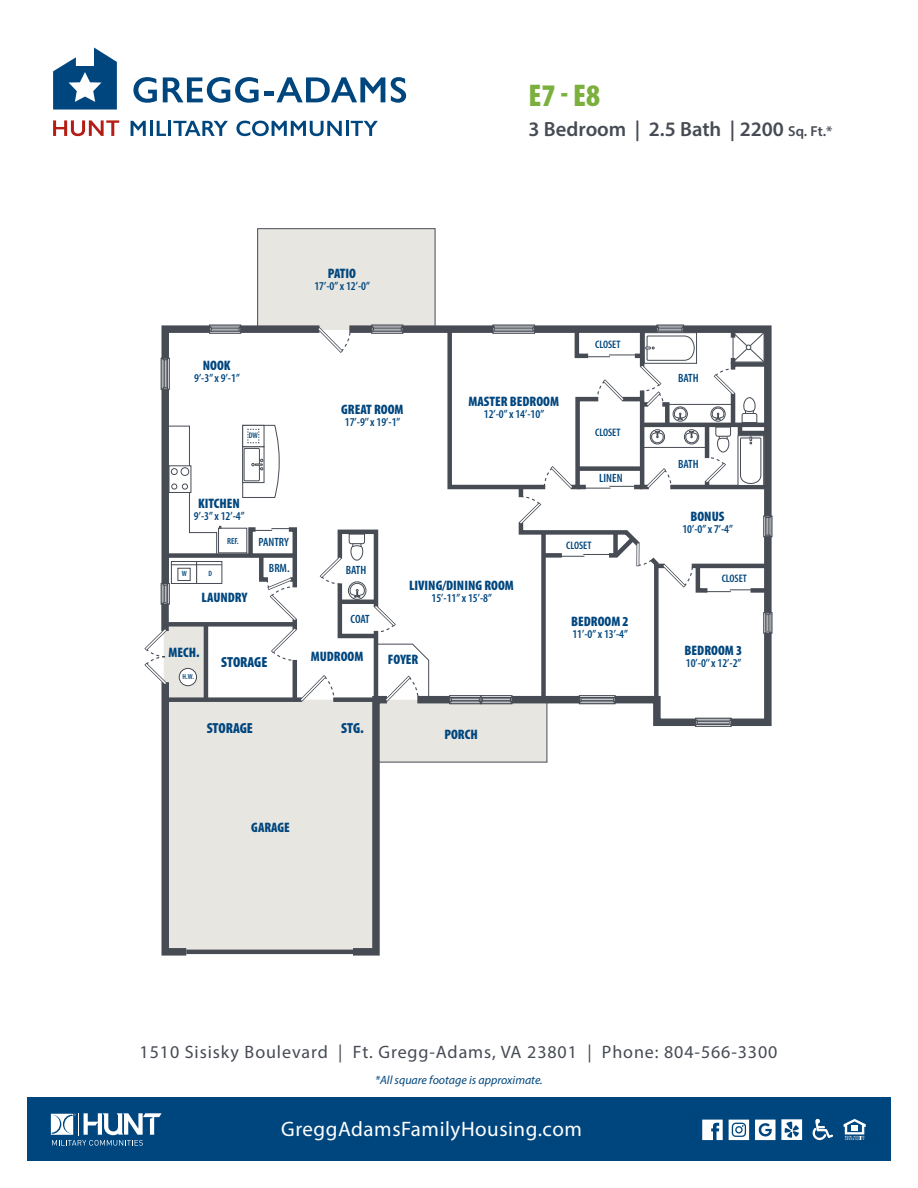
<style>
.page{position:relative;width:918px;height:1188px;background:#fff}
.page>*{position:absolute;margin:0;border:0;box-sizing:border-box;transform-origin:0 0}
.t1{font:900 condensed 31.5px "Myriad Pro";color:#7bb03f}
.t2{font:21px "Myriad Pro";letter-spacing:.025em;color:#fff}
.t3{font:600 20.55px "Myriad Pro";color:#464b54}
.t4{font:18px "Myriad Pro";letter-spacing:.05em;color:#464b54}
.t5{font:900 condensed 14.7px "Myriad Pro";color:#00467e}
.t6{font:900 condensed 13.8px "Myriad Pro";color:#00467e}
.t7{font:600 condensed 12px/25.7px "Myriad Pro";color:#00467e;text-align:right}
.t8{font:italic 12px "Myriad Pro";color:#00467e}
.t9{font:600 condensed 10.95px "Myriad Pro";color:#00467e}
.t10{font:600 condensed 8.85px "Myriad Pro";color:#00467e}
.t11{font:600 condensed 8.1px "Myriad Pro";color:#00467e}
.t12{font:600 condensed 7.65px "Myriad Pro";color:#00467e}
.t13{font:600 condensed 7.35px "Myriad Pro";color:#00467e}
.s1{font-size:14.4px}
</style>
<div class="page">
<svg style="left:194px;top:627px;width:45px;height:323px;background:#eae9e5"></svg>
<div style="left:209px;top:325px;width:32px;height:9px;background:#898c92"></div>
<div style="left:209px;top:325px;width:32px;height:2px;background:#fff;border:1px solid #464b54"></div>
<div style="left:209px;top:331px;width:32px;height:3px;background:#fff;border:1px solid #464b54"></div>
<div style="left:211px;top:328px;width:29px;height:2px;background:#fff;border:1px solid #464b54"></div>
<svg style="left:161px;top:358px;width:9px;height:32px"></svg>
<div style="left:167px;top:358px;width:3px;height:32px;background:#fff;border:1px solid #464b54"></div>
<div style="left:161px;top:358px;width:2px;height:32px;background:#fff;border:1px solid #464b54"></div>
<div style="left:164px;top:359px;width:3px;height:29px;background:#fff;border:1px solid #464b54"></div>
<svg style="left:161px;top:583px;width:9px;height:21px"></svg>
<div style="left:167px;top:583px;width:3px;height:21px;background:#fff;border:1px solid #464b54"></div>
<div style="left:161px;top:583px;width:2px;height:21px;background:#fff;border:1px solid #464b54"></div>
<div style="left:164px;top:584px;width:3px;height:19px;background:#fff;border:1px solid #464b54"></div>
<svg style="left:179px;top:668px;width:18px;height:18px"></svg>
<div style="left:179px;top:668px;width:18px;height:18px;border:1px solid #464b54;border-radius:50%"></div>
<svg style="left:171px;top:561px;width:25px;height:23px"></svg>
<div style="left:196px;top:561px;width:26px;height:23px;background:#fff;border:1px solid #464b54"></div>
<hr style="left:171px;top:564px;width:51px;height:1px;background:#464b54">
<div style="left:178px;top:568px;width:13px;height:13px;border:1px solid #464b54"></div>
<svg style="left:160px;top:324px;width:57px;height:42px"></svg>
<div style="left:161px;top:389px;width:8px;height:194px;background:#464b54"></div>
<div style="left:161px;top:604px;width:8px;height:27px;background:#464b54"></div>
<div style="left:165px;top:697px;width:137px;height:5px;background:#464b54"></div>
<div style="left:165px;top:622px;width:130px;height:5px;background:#464b54"></div>
<hr style="left:204px;top:624px;width:4px;height:76px;background:#464b54">
<div style="left:165px;top:553px;width:130px;height:5px;background:#464b54"></div>
<hr style="left:186px;top:950px;width:167px;height:4px;background:#464b54">
<div style="left:218px;top:528px;width:29px;height:25px;background:#fff;border:1px solid #464b54"></div>
<svg style="left:169px;top:425px;width:52px;height:129px"></svg>
<svg style="left:144px;top:626px;width:50px;height:330px"></svg>
<svg style="left:239px;top:228px;width:534px;height:728px"></svg>
<div style="left:27px;top:1098px;width:864px;height:63px;background:#00467e"></div>
<svg style="left:51px;top:1113px;width:111px;height:33px"></svg>
<svg style="left:844px;top:1119px;width:22px;height:21px"></svg>
<svg style="left:813px;top:1119px;width:20px;height:21px"></svg>
<svg style="left:702px;top:1120px;width:21px;height:20px"></svg>
<svg style="left:755px;top:1120px;width:20px;height:20px"></svg>
<svg style="left:729px;top:1120px;width:20px;height:20px"></svg>
<svg style="left:781px;top:1119px;width:21px;height:21px"></svg>
<svg style="left:53px;top:120px;width:66px;height:16px"></svg>
<svg style="left:131px;top:121px;width:15px;height:15px"></svg>
<hr style="left:150px;top:121px;width:3px;height:15px;background:#00467e">
<svg style="left:157px;top:121px;width:9px;height:15px"></svg>
<hr style="left:168px;top:121px;width:3px;height:15px;background:#00467e">
<svg style="left:173px;top:121px;width:55px;height:15px"></svg>
<svg style="left:236px;top:121px;width:106px;height:15px"></svg>
<hr style="left:346px;top:121px;width:3px;height:15px;background:#00467e">
<svg style="left:351px;top:121px;width:27px;height:15px"></svg>
<svg style="left:53px;top:48px;width:64px;height:62px"></svg>
<svg style="left:133px;top:77px;width:24px;height:26px"></svg>
<svg style="left:163px;top:77px;width:96px;height:26px"></svg>
<hr style="left:264px;top:92px;width:10px;height:4px;background:#00467e">
<svg style="left:276px;top:77px;width:109px;height:25px"></svg>
<svg style="left:391px;top:77px;width:15px;height:26px"></svg>
<h1 class="t1" style="left:528px;top:76px;width:73px">E7 - E8</h1>
<h3 class="t3" style="left:529px;top:116px;width:305px">3 Bedroom | 2.5 Bath | 2200 <span class="s1">Sq. Ft.*</span></h3>
<p class="t6" style="left:203px;top:357px;width:29px">NOOK</p>
<p class="t7" style="left:194px;top:365px;width:47px">9’-3’’ x 9’-1’’</p>
<p class="t11" style="left:249px;top:431px;width:11px">DW</p>
<p class="t6" style="left:198px;top:494px;width:43px">KITCHEN</p>
<p class="t7" style="left:194px;top:503px;width:52px">9’-3’’ x 12’-4’’</p>
<p class="t12" style="left:182px;top:569px;width:7px">W</p>
<p class="t12" style="left:208px;top:569px;width:5px">D</p>
<p class="t10" style="left:227px;top:536px;width:13px">REF.</p>
<p class="t6" style="left:202px;top:589px;width:47px">LAUNDRY</p>
<p class="t7" style="left:259px;top:529px;width:33px">PANTRY<br>BRM.</p>
<p class="t6" style="left:328px;top:265px;width:30px">PATIO</p>
<p class="t7" style="left:314px;top:273px;width:57px">17’-0’’ x 12’-0’’</p>
<p class="t6" style="left:341px;top:401px;width:64px">GREAT ROOM</p>
<p class="t7" style="left:345px;top:409px;width:57px">17’-9’’ x 19’-1’’</p>
<p class="t6" style="left:468px;top:393px;width:92px">MASTER BEDROOM</p>
<p class="t7" style="left:484px;top:401px;width:62px">12’-0’’ x 14’-10’’</p>
<p class="t9" style="left:595px;top:338px;width:27px">CLOSET</p>
<p class="t9" style="left:595px;top:426px;width:27px">CLOSET</p>
<p class="t7" style="left:599px;top:465px;width:25px">LINEN</p>
<p class="t7" style="left:346px;top:557px;width:22px">BATH</p>
<p class="t6" style="left:409px;top:576px;width:106px">LIVING/DINING ROOM</p>
<p class="t7" style="left:431px;top:585px;width:62px">15’-11’’ x 15’-8’’</p>
<p class="t9" style="left:566px;top:538px;width:27px">CLOSET</p>
<p class="t7" style="left:351px;top:606px;width:21px">COAT</p>
<p class="t6" style="left:571px;top:613px;width:59px">BEDROOM 2</p>
<p class="t7" style="left:572px;top:621px;width:57px">11’-0’’ x 13’-4’’</p>
<p class="t7" style="left:678px;top:365px;width:22px">BATH</p>
<p class="t7" style="left:678px;top:451px;width:22px">BATH</p>
<p class="t6" style="left:690px;top:508px;width:36px">BONUS</p>
<p class="t7" style="left:682px;top:516px;width:52px">10’-0’’ x 7’-4’’</p>
<p class="t9" style="left:722px;top:572px;width:27px">CLOSET</p>
<p class="t6" style="left:169px;top:644px;width:33px">MECH.</p>
<p class="t6" style="left:311px;top:648px;width:54px">MUDROOM</p>
<p class="t6" style="left:388px;top:651px;width:32px">FOYER</p>
<p class="t5" style="left:221px;top:653px;width:48px">STORAGE</p>
<p class="t13" style="left:183px;top:672px;width:13px">H.W.</p>
<p class="t5" style="left:207px;top:718px;width:48px">STORAGE</p>
<p class="t5" style="left:341px;top:718px;width:24px">STG.</p>
<p class="t6" style="left:445px;top:725px;width:35px">PORCH</p>
<p class="t6" style="left:251px;top:819px;width:40px">GARAGE</p>
<p class="t6" style="left:685px;top:642px;width:59px">BEDROOM 3</p>
<p class="t7" style="left:686px;top:650px;width:57px">10’-0’’ x 12’-2’’</p>
<h3 class="t4" style="left:140px;top:1041px;width:639px">1510 Sisisky Boulevard | Ft. Gregg-Adams, VA 23801 | Phone: 804-566-3300</h3>
<p class="t8" style="left:375px;top:1072px;width:169px">*All square footage is approximate.</p>
<h2 class="t2" style="left:281px;top:1116px;width:302px">GreggAdamsFamilyHousing.com</h2>
</div>
